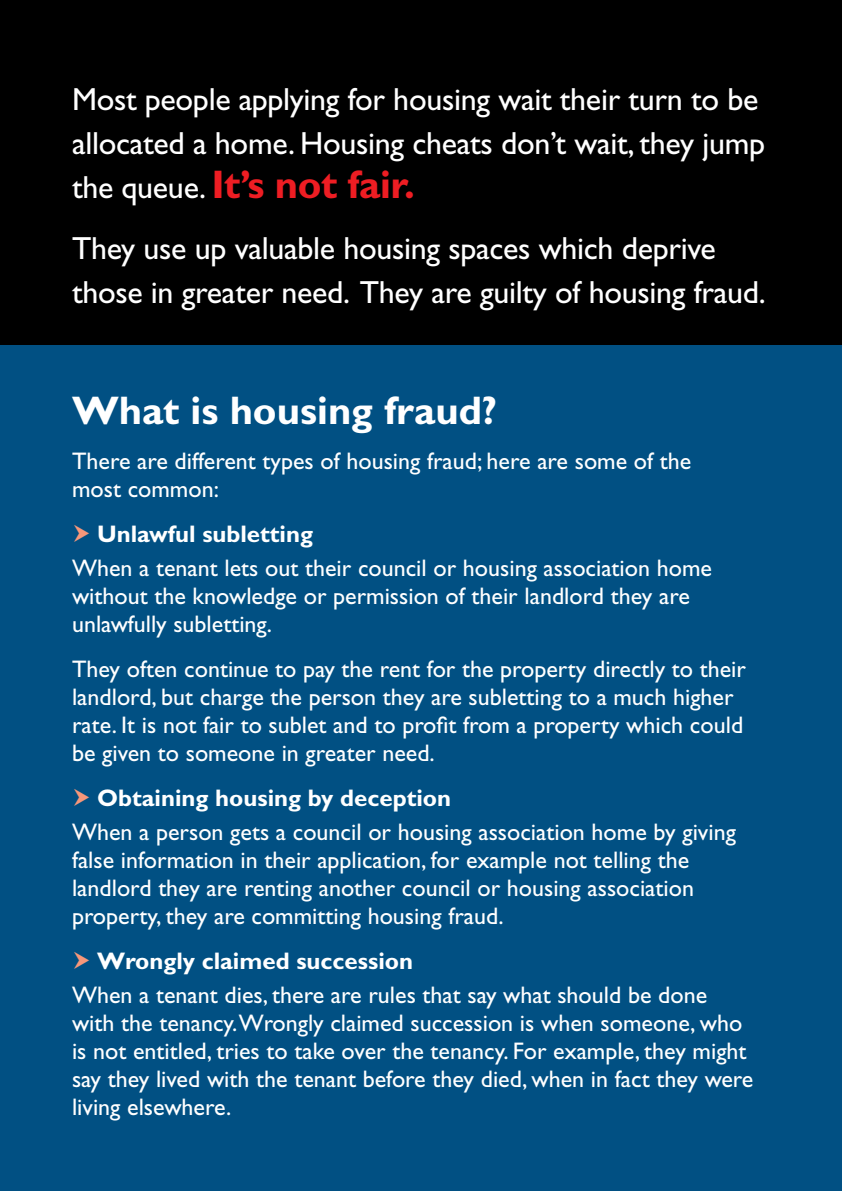
<style>
.page{position:relative;width:842px;height:1191px;background:#fff}
.page>*{position:absolute;margin:0;border:0;box-sizing:border-box;transform-origin:0 0}
.t1{font:700 40px "Gill Sans";letter-spacing:-.01em;color:#ee1d23}
.t2{font:700 40px "Gill Sans";color:#fff}
.t3{font:32px/44px "Gill Sans";letter-spacing:-.01em;color:#fff}
.t4{font:24px/28px "Gill Sans";color:#fff}
.t5{font:700 24px "Gill Sans";color:#fff}
.s1{font-weight:400;font-size:32px;color:#fff}
</style>
<div class="page">
<div style="left:0;top:316px;width:842px;height:875px;background:#015083"></div>
<div style="left:0;top:0;width:842px;height:344px;background:#000"></div>
<h2 class="t3" style="left:72px;top:77px;width:694px">Most people applying for housing wait their turn to be allocated a home. Housing cheats don’t wait, they jump</h2>
<h1 class="t1" style="left:72px;top:161px;width:344px"><span class="s1">the queue.</span> It’s not fair.</h1>
<h2 class="t3" style="left:72px;top:226px;width:695px">They use up valuable housing spaces which deprive those in greater need. They are guilty of housing fraud.</h2>
<h1 class="t2" style="left:72px;top:387px;width:426px">What is housing fraud?</h1>
<p class="t4" style="left:72px;top:447px;width:621px">There are different types of housing fraud; here are some of the most common:</p>
<p class="t5" style="left:97px;top:520px;width:218px">Unlawful subletting</p>
<p class="t4" style="left:72px;top:554px;width:641px">When a tenant lets out their council or housing association home without the knowledge or permission of their landlord they are unlawfully subletting.</p>
<p class="t4" style="left:72px;top:655px;width:675px">They often continue to pay the rent for the property directly to their landlord, but charge the person they are subletting to a much higher rate. It is not fair to sublet and to profit from a property which could be given to someone in greater need.</p>
<p class="t5" style="left:97px;top:783px;width:356px">Obtaining housing by deception</p>
<p class="t4" style="left:72px;top:817px;width:665px">When a person gets a council or housing association home by giving false information in their application, for example not telling the landlord they are renting another council or housing association property, they are committing housing fraud.</p>
<p class="t5" style="left:97px;top:946px;width:317px">Wrongly claimed succession</p>
<p class="t4" style="left:72px;top:980px;width:683px">When a tenant dies, there are rules that say what should be done with the tenancy.Wrongly claimed succession is when someone, who is not entitled, tries to take over the tenancy. For example, they might say they lived with the tenant before they died, when in fact they were living elsewhere.</p>
</div>
